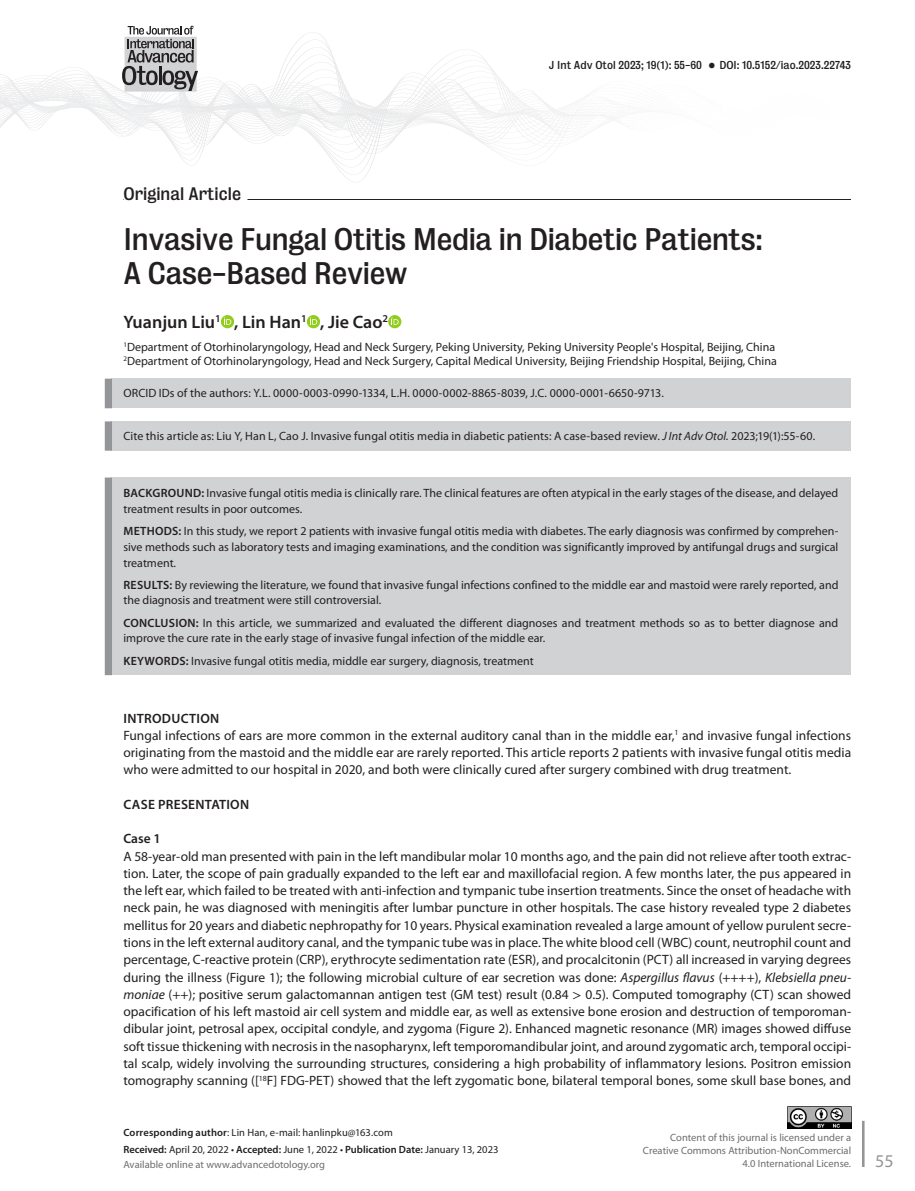
<style>
.page{position:relative;width:915px;height:1191px;background:#fff}
.page>*{position:absolute;margin:0;border:0;box-sizing:border-box;transform-origin:0 0}
.CT{font:28.5px/34.2px "Bureau Grotesque Five Three";letter-spacing:-.015em;color:#231f20}
.AU{font:600 18px "Myriad Pro";color:#231f20}
.t1{font:18px "Myriad Pro";color:#939598}
.AT{font:16.5px "Bureau Grotesque Five Three";color:#231f20}
.TXT{font:13.5px/17.2px "Myriad Pro";color:#231f20;text-align:justify}
.H2-H1{font:600 13.5px "Myriad Pro";letter-spacing:.02em;color:#231f20}
.ABS_TXT{font:12px/15.8px "Myriad Pro";color:#231f20}
.Address{font:12px "Myriad Pro";color:#231f20}
.FN{font:12px "Myriad Pro";letter-spacing:.005em;color:#231f20}
.ORCID{font:12px "Myriad Pro";letter-spacing:.01em;color:#231f20}
.History_F{font:10.5px/12.8px "Myriad Pro";color:#6c6d70}
.JO-FN{font:10.5px "Bureau Grotesque Five Three";color:#231f20}
.Corres{font:10.5px "Myriad Pro";letter-spacing:.01em;color:#231f20}
.s1{font-style:italic}
.s2{font-weight:600}
.s3{font-family:"STIX General"}
.s4{font-weight:600;color:#231f20}
.s5{color:#231f20}
</style>
<div class="page">
<svg style="left:0;top:25px;width:613px;height:140px"></svg>
<hr style="left:861px;top:1120px;width:3px;height:47px;background:#939598">
<hr style="left:123px;top:199px;width:727px;height:1px;background:#231f20">
<hr style="left:123px;top:199px;width:124px;height:1px;background:#fff">
<div style="left:112px;top:379px;width:738px;height:29px;background:#d1d2d4"></div>
<div style="left:105px;top:379px;width:7px;height:29px;background:#939598"></div>
<div style="left:112px;top:421px;width:738px;height:30px;background:#d1d2d4"></div>
<div style="left:105px;top:421px;width:7px;height:30px;background:#939598"></div>
<div style="left:112px;top:477px;width:738px;height:198px;background:#d1d2d4"></div>
<div style="left:105px;top:477px;width:7px;height:198px;background:#939598"></div>
<svg style="left:221px;top:315px;width:13px;height:13px"></svg>
<svg style="left:224px;top:317px;width:7px;height:8px"></svg>
<svg style="left:307px;top:315px;width:13px;height:13px"></svg>
<svg style="left:310px;top:317px;width:7px;height:8px"></svg>
<svg style="left:388px;top:315px;width:13px;height:13px"></svg>
<svg style="left:391px;top:317px;width:7px;height:8px"></svg>
<img style="left:787px;top:1106px;width:63px;height:22px">
<p class="JO-FN" style="left:548px;top:59px;width:303px">J Int Adv Otol 2023; 19(1): 55-60 • DOI: 10.5152/iao.2023.22743</p>
<p class="AT" style="left:123px;top:184px;width:119px">Original Article</p>
<p class="CT" style="left:123px;top:222px;width:640px">Invasive Fungal Otitis Media in Diabetic Patients:<br>A Case-Based Review</p>
<p class="AU" style="left:123px;top:311px;width:266px">Yuanjun Liu<sup>1</sup> , Lin Han<sup>1</sup> , Jie Cao<sup>2</sup></p>
<p class="Address" style="left:123px;top:339px;width:653px"><sup>1</sup>Department of Otorhinolaryngology, Head and Neck Surgery, Peking University, Peking University People's Hospital, Beijing, China</p>
<p class="Address" style="left:123px;top:354px;width:654px"><sup>2</sup>Department of Otorhinolaryngology, Head and Neck Surgery, Capital Medical University, Beijing Friendship Hospital, Beijing, China</p>
<p class="ORCID" style="left:123px;top:386px;width:541px">ORCID IDs of the authors: Y.L. 0000-0003-0990-1334, L.H. 0000-0002-8865-8039, J.C. 0000-0001-6650-9713.</p>
<p class="FN" style="left:123px;top:429px;width:693px">Cite this article as: Liu Y, Han L, Cao J. Invasive fungal otitis media in diabetic patients: A case-based review. <span class="s1">J Int Adv Otol.</span> 2023;19(1):55-60.</p>
<p class="ABS_TXT" style="left:123px;top:485px;width:716px"><span class="s2">BACKGROUND:</span> Invasive fungal otitis media is clinically rare. The clinical features are often atypical in the early stages of the disease, and delayed treatment results in poor outcomes.</p>
<p class="ABS_TXT" style="left:123px;top:523px;width:716px;text-align:justify"><span class="s2">METHODS:</span> In this study, we report 2 patients with invasive fungal otitis media with diabetes. The early diagnosis was confirmed by comprehen&shy;sive methods such as laboratory tests and imaging examinations, and the condition was significantly improved by antifungal drugs and surgical treatment.</p>
<p class="ABS_TXT" style="left:123px;top:576px;width:716px"><span class="s2">RESULTS:</span> By reviewing the literature, we found that invasive fungal infections confined to the middle ear and mastoid were rarely reported, and the diagnosis and treatment were still controversial.</p>
<p class="ABS_TXT" style="left:123px;top:614px;width:716px"><span class="s2">CONCLUSION:</span> In this article, we summarized and evaluated the different diagnoses and treatment methods so as to better diagnose and improve the cure rate in the early stage of invasive fungal infection of the middle ear.</p>
<p class="ABS_TXT" style="left:123px;top:652px;width:411px"><span class="s2">KEYWORDS:</span> Invasive fungal otitis media, middle ear surgery, diagnosis, treatment</p>
<h1 class="H2-H1" style="left:123px;top:709px;width:97px">INTRODUCTION</h1>
<p class="TXT" style="left:123px;top:726px;width:729px">Fungal infections of ears are more common in the external auditory canal than in the middle ear,<sup>1</sup> and invasive fungal infections originating from the mastoid and the middle ear are rarely reported. This article reports 2 patients with invasive fungal otitis media who were admitted to our hospital in 2020, and both were clinically cured after surgery combined with drug treatment.</p>
<h1 class="H2-H1" style="left:123px;top:796px;width:127px">CASE PRESENTATION</h1>
<p class="H2-H1" style="left:123px;top:830px;width:39px">Case 1</p>
<p class="TXT" style="left:123px;top:847px;width:729px">A 58-year-old man presented with pain in the left mandibular molar 10 months ago, and the pain did not relieve after tooth extrac&shy;tion. Later, the scope of pain gradually expanded to the left ear and maxillofacial region. A few months later, the pus appeared in the left ear, which failed to be treated with anti-infection and tympanic tube insertion treatments. Since the onset of headache with neck pain, he was diagnosed with meningitis after lumbar puncture in other hospitals. The case history revealed type 2 diabetes mellitus for 20 years and diabetic nephropathy for 10 years. Physical examination revealed a large amount of yellow purulent secre&shy;tions in the left external auditory canal, and the tympanic tube was in place. The white blood cell (WBC) count, neutrophil count and percentage, C-reactive protein (CRP), erythrocyte sedimentation rate (ESR), and procalcitonin (PCT) all increased in varying degrees during the illness (Figure 1); the following microbial culture of ear secretion was done: <span class="s1">Aspergillus flavus</span> (++++), <span class="s1">Klebsiella pneu&shy;moniae</span> (++); positive serum galactomannan antigen test (GM test) result (0.84 <span class="s3">&gt;</span> 0.5). Computed tomography (CT) scan showed opacification of his left mastoid air cell system and middle ear, as well as extensive bone erosion and destruction of temporoman&shy;dibular joint, petrosal apex, occipital condyle, and zygoma (Figure 2). Enhanced magnetic resonance (MR) images showed diffuse soft tissue thickening with necrosis in the nasopharynx, left temporomandibular joint, and around zygomatic arch, temporal occipi&shy;tal scalp, widely involving the surrounding structures, considering a high probability of inflammatory lesions. Positron emission tomography scanning ([<sup>18</sup>F] FDG-PET) showed that the left zygomatic bone, bilateral temporal bones, some skull base bones, and</p>
<p class="Corres" style="left:123px;top:1126px;width:271px"><span class="s2">Corresponding author</span>: Lin Han, e-mail: hanlinpku@163.com</p>
<p class="History_F" style="left:123px;top:1142px;width:376px;line-height:15px"><span class="s4">Received:</span> <span class="s5">April 20, 2022 •</span> <span class="s4">Accepted:</span> <span class="s5">June 1, 2022 •</span> <span class="s4">Publication Date:</span> <span class="s5">January 13, 2023<br></span>Available online at www.advancedotology.org</p>
<p class="History_F" style="left:642px;top:1131px;width:210px;text-align:right">Content of this journal is licensed under a<br>Creative Commons Attribution-NonCommercial<br>4.0 International License.</p>
<h2 class="t1" style="left:874px;top:1149px;width:20px">55</h2>
</div>
